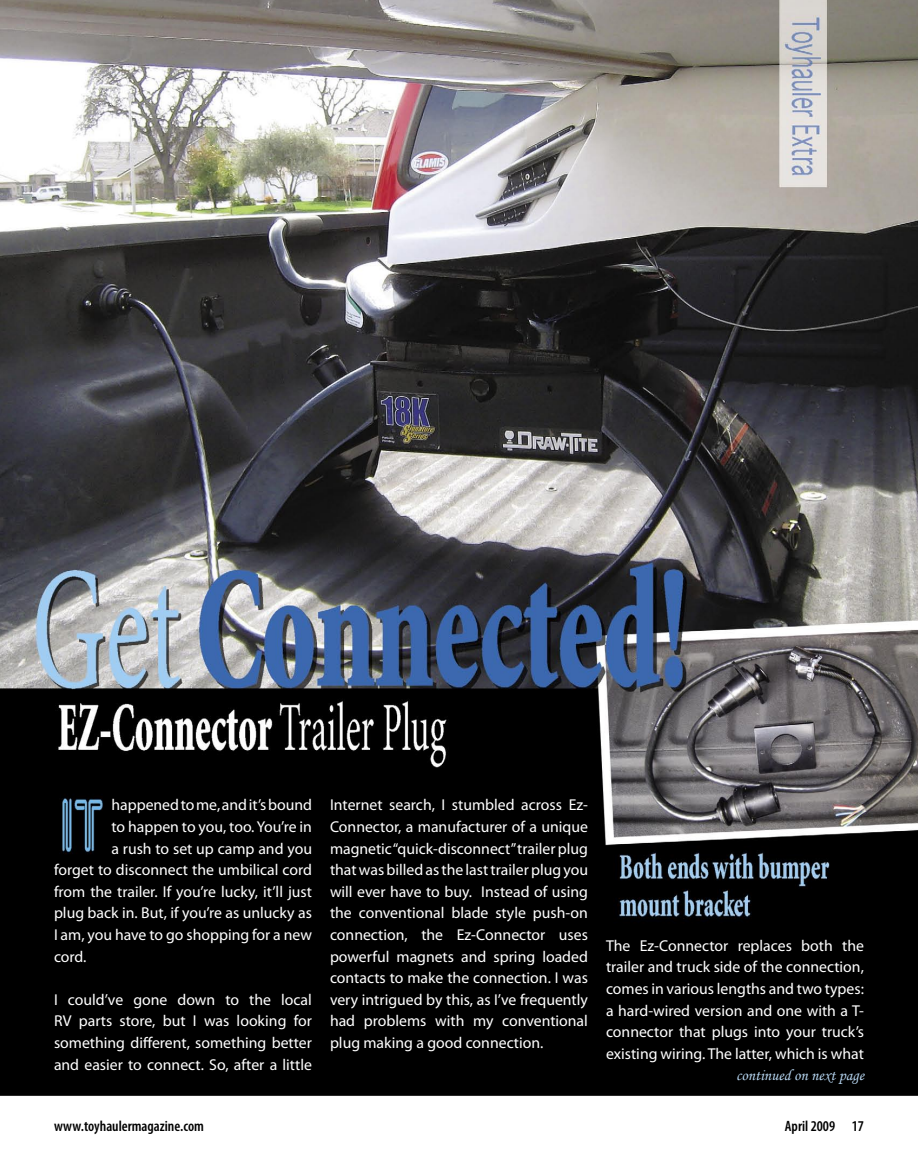
<style>
.page{position:relative;width:918px;height:1175px;background:#fff}
.page>*{position:absolute;margin:0;border:0;box-sizing:border-box;transform-origin:0 0}
.General_Text{font:15.75px/21.6px "Myriad Pro";color:#fff;text-align:justify}
.General_Text-2{font:15.75px "Monotype Corsiva";color:#b7d6f1}
.t1{font:600 condensed 15px "Myriad Pro";color:#000}
</style>
<div class="page">
<img style="left:0;top:0;width:918px;height:1096px">
<p class="General_Text" style="left:111px;top:794px;width:202px">happened to me, and it’s bound</p>
<p class="General_Text" style="left:111px;top:816px;width:202px">to happen to you, too. You’re in</p>
<p class="General_Text" style="left:111px;top:837px;width:202px">a rush to set up camp and you</p>
<p class="General_Text" style="left:54px;top:859px;width:260px">forget to disconnect the umbilical cord</p>
<p class="General_Text" style="left:54px;top:881px;width:259px">from the trailer. If you’re lucky, it’ll just</p>
<p class="General_Text" style="left:54px;top:902px;width:259px">plug back in. But, if you’re as unlucky as</p>
<p class="General_Text" style="left:54px;top:924px;width:259px">I am, you have to go shopping for a new</p>
<p class="General_Text" style="left:54px;top:945px;width:34px">cord.</p>
<p class="General_Text" style="left:54px;top:989px;width:260px">I could’ve gone down to the local RV parts store, but I was looking for something different, something better and easier to connect. So, after a little</p>
<p class="General_Text" style="left:330px;top:794px;width:260px">Internet search, I stumbled across Ez-Connector, a manufacturer of a unique magnetic “quick-disconnect” trailer plug that was billed as the last trailer plug you will ever have to buy. Instead of using the conventional blade style push-on connection, the Ez-Connector uses powerful magnets and spring loaded contacts to make the connection. I was very intrigued by this, as I’ve frequently had problems with my conventional plug making a good connection.</p>
<p class="General_Text" style="left:606px;top:935px;width:260px">The Ez-Connector replaces both the trailer and truck side of the connection, comes in various lengths and two types: a hard-wired version and one with a T&shy;connector that plugs into your truck’s existing wiring. The latter, which is what</p>
<p class="General_Text-2" style="left:736px;top:1066px;width:129px">continued on next page</p>
<p class="t1" style="left:54px;top:1117px;width:152px">www.toyhaulermagazine.com</p>
<p class="t1" style="left:785px;top:1117px;width:81px">April 2009 17</p>
</div>
